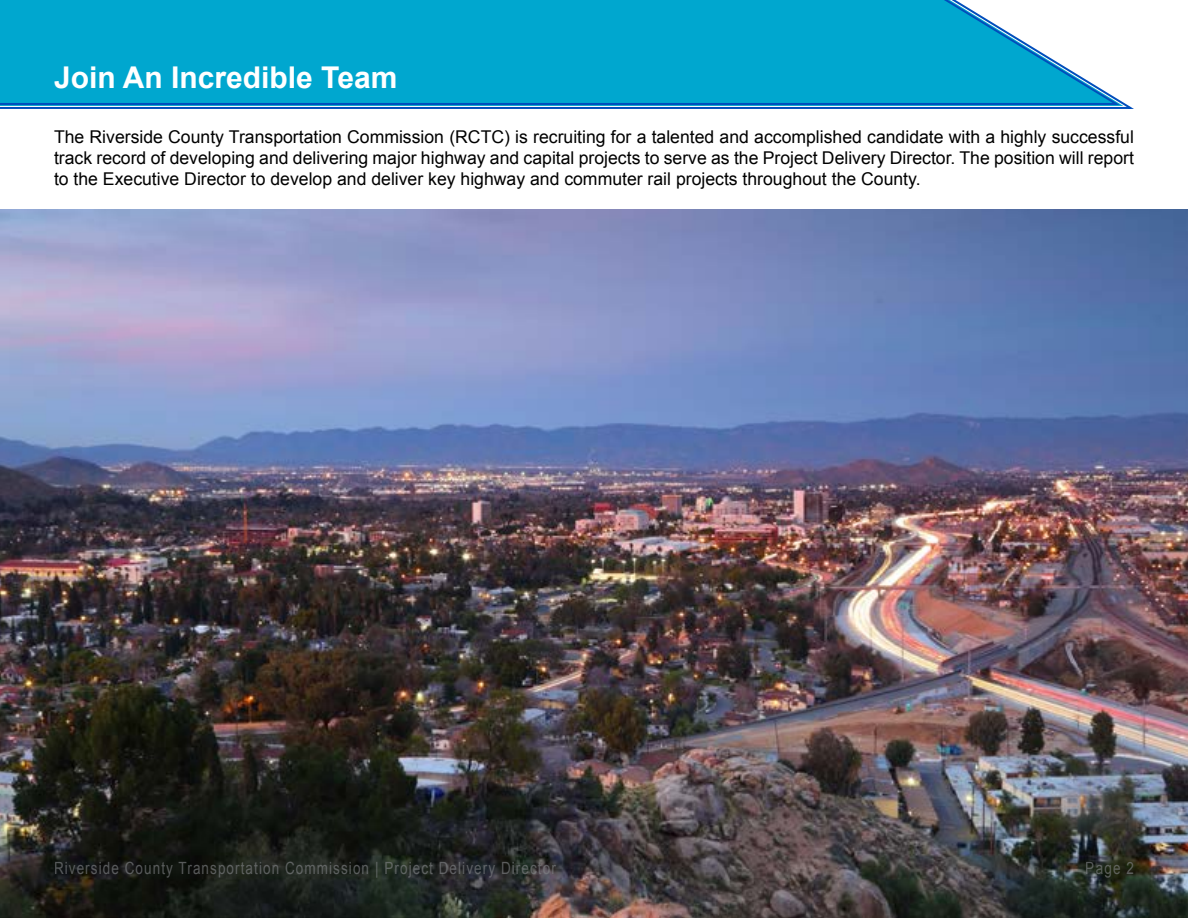
<style>
.page{position:relative;width:1188px;height:918px;background:#fff}
.page>*{position:absolute;margin:0;border:0;box-sizing:border-box;transform-origin:0 0}
.t1{font:700 30px "Arial";color:#fff}
.t2{font:17.7px/21px "Arial";color:#000;text-align:justify}
.t3{font:16.8px "Arial";letter-spacing:.08em;color:#808285;scale:.8 1}
</style>
<div class="page">
<img style="left:0;top:210px;width:1188px;height:708px">
<svg style="left:0;top:102px;width:1134px;height:7px"></svg>
<svg style="left:0;top:0;width:1123px;height:106px;background:#12abd2"></svg>
<h1 class="t1" style="left:54px;top:58px;width:345px">Join An Incredible Team</h1>
<p class="t2" style="left:54px;top:126px;width:1081px">The Riverside County Transportation Commission (RCTC) is recruiting for a talented and accomplished candidate with a highly successful track record of developing and delivering major highway and capital projects to serve as the Project Delivery Director. The position will report to the Executive Director to develop and deliver key highway and commuter rail projects throughout the County.</p>
<p class="t3" style="left:54px;top:857px;width:629px">Riverside County Transportation Commission | Project Delivery Director</p>
<p class="t3" style="left:1086px;top:857px;width:62px">Page 2</p>
</div>
